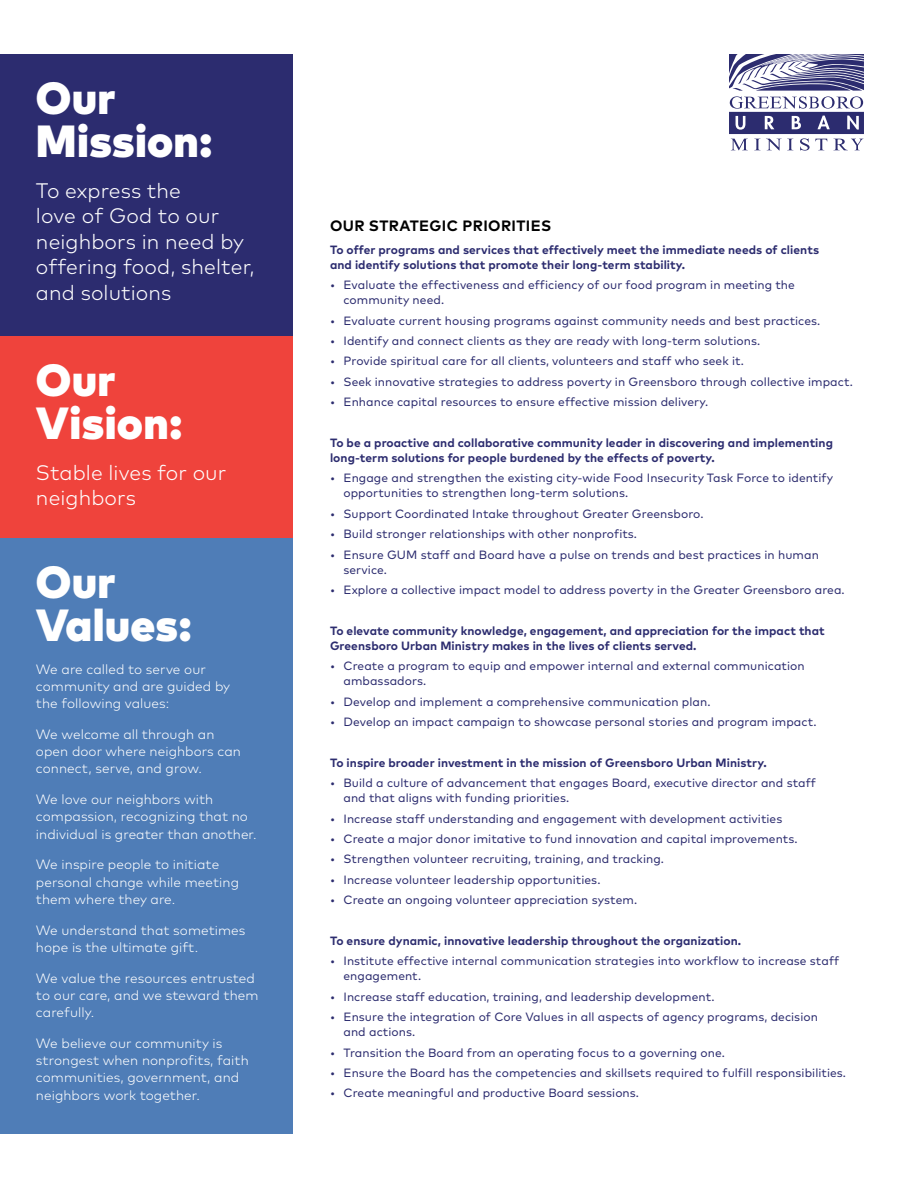
<style>
.page{position:relative;width:918px;height:1188px;background:#fff}
.page>*{position:absolute;margin:0;border:0;box-sizing:border-box;transform-origin:0 0}
.Paragraph_text{font:900 45px/43.5px "Mark Pro";letter-spacing:.005em;color:#fff}
.Paragraph_text-2{font:300 21px/25.5px "Mark Pro";letter-spacing:.005em;color:#fff}
.Paragraph_text-3{font:700 15px "Mark Pro";letter-spacing:.025em;color:#000}
.Paragraph_text-4{font:300 13.5px/17.2px "Mark Pro";letter-spacing:.005em;color:#fff}
.Paragraph_text-5{font:12px/15px "Mark Pro";letter-spacing:.005em;color:#2c2c6f}
.Paragraph_text-6{font:700 12px/15px "Mark Pro";letter-spacing:.005em;color:#2c2c6f}
</style>
<div class="page">
<svg style="left:729px;top:54px;width:135px;height:97px"></svg>
<div style="left:0;top:54px;width:293px;height:294px;background:#2c2c6f"></div>
<div style="left:0;top:336px;width:293px;height:217px;background:#ef433c"></div>
<div style="left:0;top:538px;width:293px;height:596px;background:#4f7db7"></div>
<p class="Paragraph_text" style="left:36px;top:72px;width:178px">Our<br>Mission:</p>
<p class="Paragraph_text-2" style="left:36px;top:176px;width:220px">To express the<br>love of God to our neighbors in need by offering food, shelter, and solutions</p>
<p class="Paragraph_text" style="left:36px;top:354px;width:148px">Our<br>Vision:</p>
<p class="Paragraph_text-2" style="left:36px;top:458px;width:192px">Stable lives for our neighbors</p>
<p class="Paragraph_text" style="left:36px;top:556px;width:157px">Our<br>Values:</p>
<p class="Paragraph_text-4" style="left:36px;top:659px;width:196px">We are called to serve our community and are guided by the following values:</p>
<p class="Paragraph_text-4" style="left:36px;top:724px;width:207px">We welcome all through an open door where neighbors can connect, serve, and grow.</p>
<p class="Paragraph_text-4" style="left:36px;top:790px;width:222px">We love our neighbors with compassion, recognizing that no individual is greater than another.</p>
<p class="Paragraph_text-4" style="left:36px;top:855px;width:205px">We inspire people to initiate personal change while meeting them where they are.</p>
<p class="Paragraph_text-4" style="left:36px;top:920px;width:211px">We understand that sometimes hope is the ultimate gift.</p>
<p class="Paragraph_text-4" style="left:36px;top:968px;width:224px">We value the resources entrusted to our care, and we steward them carefully.</p>
<p class="Paragraph_text-4" style="left:36px;top:1033px;width:214px">We believe our community is strongest when nonprofits, faith communities, government, and neighbors work together.</p>
<p class="Paragraph_text-3" style="left:330px;top:215px;width:223px">OUR STRATEGIC PRIORITIES</p>
<p class="Paragraph_text-6" style="left:330px;top:241px;width:491px">To offer programs and services that effectively meet the immediate needs of clients and identify solutions that promote their long-term stability.</p>
<p class="Paragraph_text-5" style="left:344px;top:277px;width:453px;text-indent:-14px">• Evaluate the effectiveness and efficiency of our food program in meeting the community need.</p>
<p class="Paragraph_text-5" style="left:330px;top:312px;width:492px">• Evaluate current housing programs against community needs and best practices.</p>
<p class="Paragraph_text-5" style="left:330px;top:332px;width:432px">• Identify and connect clients as they are ready with long-term solutions.</p>
<p class="Paragraph_text-5" style="left:330px;top:353px;width:416px">• Provide spiritual care for all clients, volunteers and staff who seek it.</p>
<p class="Paragraph_text-5" style="left:330px;top:373px;width:525px">• Seek innovative strategies to address poverty in Greensboro through collective impact.</p>
<p class="Paragraph_text-5" style="left:330px;top:394px;width:380px">• Enhance capital resources to ensure effective mission delivery.</p>
<p class="Paragraph_text-6" style="left:330px;top:434px;width:505px">To be a proactive and collaborative community leader in discovering and implementing long-term solutions for people burdened by the effects of poverty.</p>
<p class="Paragraph_text-5" style="left:344px;top:470px;width:491px;text-indent:-14px">• Engage and strengthen the existing city-wide Food Insecurity Task Force to identify opportunities to strengthen long-term solutions.</p>
<p class="Paragraph_text-5" style="left:330px;top:505px;width:375px">• Support Coordinated Intake throughout Greater Greensboro.</p>
<p class="Paragraph_text-5" style="left:330px;top:526px;width:309px">• Build stronger relationships with other nonprofits.</p>
<p class="Paragraph_text-5" style="left:344px;top:546px;width:477px;text-indent:-14px">• Ensure GUM staff and Board have a pulse on trends and best practices in human service.</p>
<p class="Paragraph_text-5" style="left:330px;top:581px;width:516px">• Explore a collective impact model to address poverty in the Greater Greensboro area.</p>
<p class="Paragraph_text-6" style="left:330px;top:622px;width:496px">To elevate community knowledge, engagement, and appreciation for the impact that<br>Greensboro Urban Ministry makes in the lives of clients served.</p>
<p class="Paragraph_text-5" style="left:344px;top:658px;width:463px;text-indent:-14px">• Create a program to equip and empower internal and external communication ambassadors.</p>
<p class="Paragraph_text-5" style="left:330px;top:693px;width:382px">• Develop and implement a comprehensive communication plan.</p>
<p class="Paragraph_text-5" style="left:330px;top:713px;width:488px">• Develop an impact campaign to showcase personal stories and program impact.</p>
<p class="Paragraph_text-6" style="left:330px;top:754px;width:438px">To inspire broader investment in the mission of Greensboro Urban Ministry.</p>
<p class="Paragraph_text-5" style="left:344px;top:775px;width:474px;text-indent:-14px">• Build a culture of advancement that engages Board, executive director and staff and that aligns with funding priorities.</p>
<p class="Paragraph_text-5" style="left:330px;top:810px;width:454px">• Increase staff understanding and engagement with development activities</p>
<p class="Paragraph_text-5" style="left:330px;top:830px;width:469px">• Create a major donor imitative to fund innovation and capital improvements.</p>
<p class="Paragraph_text-5" style="left:330px;top:851px;width:336px">• Strengthen volunteer recruiting, training, and tracking.</p>
<p class="Paragraph_text-5" style="left:330px;top:871px;width:272px">• Increase volunteer leadership opportunities.</p>
<p class="Paragraph_text-5" style="left:330px;top:892px;width:309px">• Create an ongoing volunteer appreciation system.</p>
<p class="Paragraph_text-6" style="left:330px;top:932px;width:413px">To ensure dynamic, innovative leadership throughout the organization.</p>
<p class="Paragraph_text-5" style="left:344px;top:953px;width:497px;text-indent:-14px">• Institute effective internal communication strategies into workflow to increase staff engagement.</p>
<p class="Paragraph_text-5" style="left:330px;top:988px;width:386px">• Increase staff education, training, and leadership development.</p>
<p class="Paragraph_text-5" style="left:344px;top:1009px;width:476px;text-indent:-14px">• Ensure the integration of Core Values in all aspects of agency programs, decision and actions.</p>
<p class="Paragraph_text-5" style="left:330px;top:1044px;width:396px">• Transition the Board from an operating focus to a governing one.</p>
<p class="Paragraph_text-5" style="left:330px;top:1064px;width:518px">• Ensure the Board has the competencies and skillsets required to fulfill responsibilities.</p>
<p class="Paragraph_text-5" style="left:330px;top:1085px;width:311px">• Create meaningful and productive Board sessions.</p>
</div>
